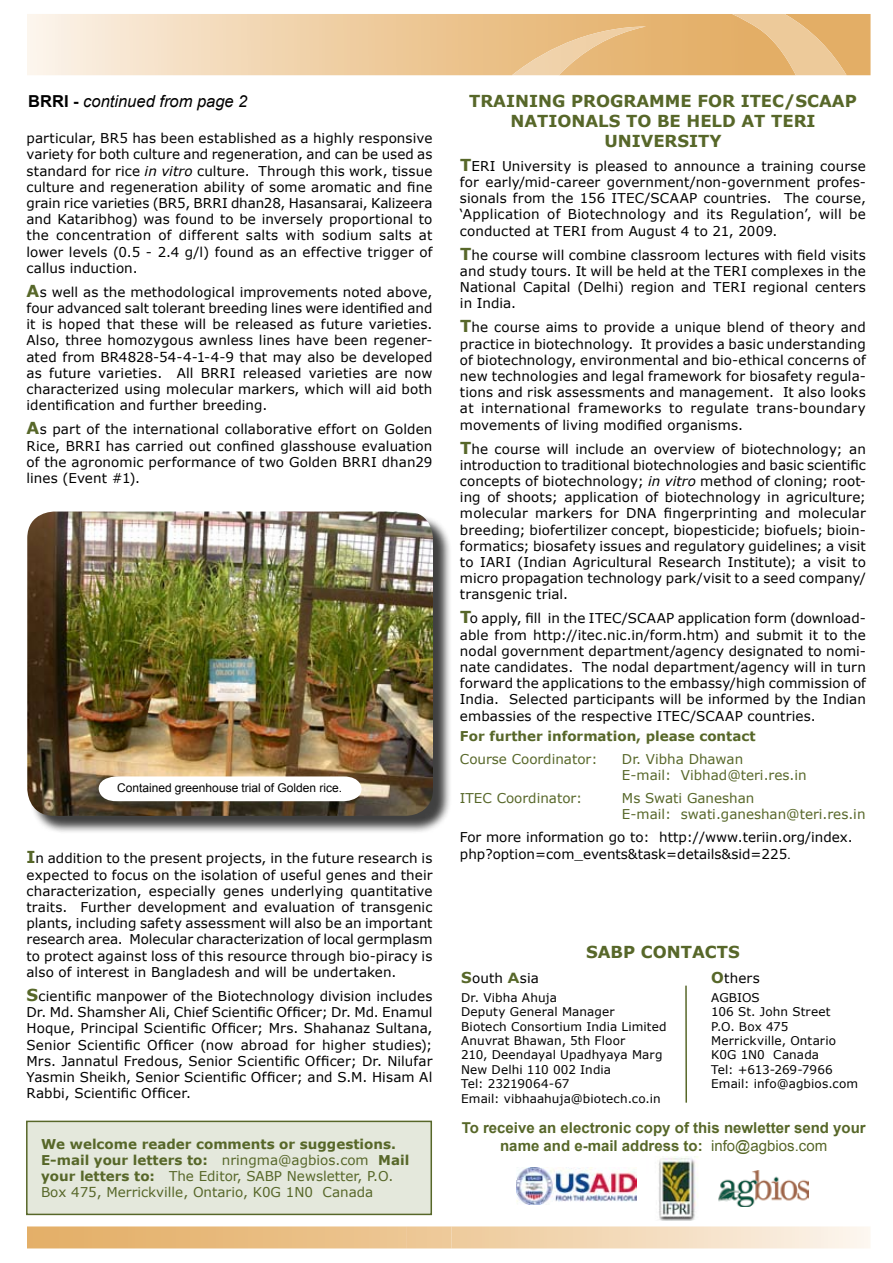
<style>
.page{position:relative;width:893px;height:1263px;background:#fff}
.page>*{position:absolute;margin:0;border:0;box-sizing:border-box;transform-origin:0 0}
.t1{font:700 16.5px "Verdana";color:#576729}
.t2{font:italic 16.5px "Arial";color:#000}
.t3{font:700 15px/18px "Arial";color:#576729;text-align:center}
.t4{font:13.5px/16.2px "Verdana";letter-spacing:.005em;color:#000;text-align:justify}
.t5{font:13.5px/16.2px "Verdana";color:#576729}
.t6{font:700 13.5px "Verdana";color:#576729}
.t7{font:12px/14.4px "Verdana";letter-spacing:.01em;color:#000}
.t8{font:12px "Arial";color:#000}
.s1{font-weight:700;font-style:normal}
.s2{font-style:italic}
.s3{font-weight:700;font-size:16.5px;color:#576729}
.s4{font-weight:700}
.s5{font-family:"Arial"}
.s6{font-weight:700;font-size:15px;color:#576729}
.s7{font-family:"Gill Sans";font-weight:700;font-size:15px;color:#576729}
.s8{font-weight:400}
</style>
<div class="page">
<svg style="left:27px;top:14px;width:843px;height:61px;background:#efcfa4"></svg>
<svg style="left:512px;top:26px;width:134px;height:49px;background:#e9bf87"></svg>
<svg style="left:732px;top:14px;width:114px;height:61px;background:#e7ba7d"></svg>
<svg style="left:27px;top:1226px;width:843px;height:22px;background:#eecea2"></svg>
<hr style="left:685px;top:985px;width:2px;height:118px;background:#576729">
<img style="left:658px;top:1157px;width:40px;height:63px">
<img style="left:719px;top:1170px;width:89px;height:36px">
<img style="left:516px;top:1167px;width:120px;height:38px">
<div style="left:27px;top:1121px;width:404px;height:93px;background:#e4e8dc"></div>
<div style="left:26px;top:1121px;width:406px;height:94px;border:2px solid #576729"></div>
<div style="left:30px;top:514px;width:422px;height:320px;background:#000;opacity:.75"></div>
<img style="left:27px;top:511px;width:406px;height:305px">
<svg style="left:99px;top:776px;width:263px;height:25px"></svg>
<p class="t2" style="left:28px;top:90px;width:221px"><span class="s1">BRRI -</span> continued from page 2</p>
<p class="t4" style="left:27px;top:130px;width:407px">particular, BR5 has been established as a highly responsive variety for both culture and regeneration, and can be used as standard for rice <span class="s2">in vitro</span> culture. Through this work, tissue culture and regeneration ability of some aromatic and fine grain rice varieties (BR5, BRRI dhan28, Hasansarai, Kalizeera and Kataribhog) was found to be inversely proportional to the concentration of different salts with sodium salts at lower levels (0.5 - 2.4 g/l) found as an effective trigger of callus induction.</p>
<p class="t4" style="left:27px;top:283px;width:407px"><span class="s3">A</span>s well as the methodological improvements noted above, four advanced salt tolerant breeding lines were identified and it is hoped that these will be released as future varieties.<br>Also, three homozygous awnless lines have been regener&shy;ated from BR4828-54-4-1-4-9 that may also be developed as future varieties. All BRRI released varieties are now characterized using molecular markers, which will aid both identification and further breeding.</p>
<p class="t4" style="left:27px;top:421px;width:407px"><span class="s3">A</span>s part of the international collaborative effort on Golden Rice, BRRI has carried out confined glasshouse evaluation of the agronomic performance of two Golden BRRI dhan29 lines (Event #1).</p>
<p class="t8" style="left:117px;top:780px;width:226px">Contained greenhouse trial of Golden rice.</p>
<p class="t4" style="left:27px;top:850px;width:407px"><span class="s3">I</span>n addition to the present projects, in the future research is expected to focus on the isolation of useful genes and their characterization, especially genes underlying quantitative traits. Further development and evaluation of transgenic plants, including safety assessment will also be an important research area. Molecular characterization of local germplasm to protect against loss of this resource through bio-piracy is also of interest in Bangladesh and will be undertaken.</p>
<p class="t4" style="left:27px;top:987px;width:407px"><span class="s3">S</span>cientific manpower of the Biotechnology division includes Dr. Md. Shamsher Ali, Chief Scientific Officer; Dr. Md. Enamul Hoque, Principal Scientific Officer; Mrs. Shahanaz Sultana, Senior Scientific Officer (now abroad for higher studies); Mrs. Jannatul Fredous, Senior Scientific Officer; Dr. Nilufar Yasmin Sheikh, Senior Scientific Officer; and S.M. Hisam Al Rabbi, Scientific Officer.</p>
<p class="t5" style="left:41px;top:1135px;width:370px"><span class="s4">We welcome reader comments or suggestions.<br>E-mail your letters to:</span> nringma@agbios.com <span class="s4">Mail your letters to:</span> The Editor, SABP Newsletter, P.O.<br>Box 475, Merrickville, Ontario, K0G 1N0 Canada</p>
<p class="t1" style="left:469px;top:91px;width:37px">TRAINING</p>
<p class="t1" style="left:571px;top:91px;width:250px">PROG RAMME FOR ITEC/SCAA</p>
<p class="t1" style="left:845px;top:91px;width:14px">P</p>
<p class="t1" style="left:510px;top:110px;width:51px">NATIONAL</p>
<p class="t1" style="left:609px;top:110px;width:91px">S TO BE HELD</p>
<p class="t1" style="left:741px;top:110px;width:74px">AT TERI</p>
<p class="t1" style="left:604px;top:130px;width:13px">UNIVE</p>
<p class="t1" style="left:665px;top:130px;width:58px">RSITY</p>
<p class="t4" style="left:460px;top:157px;width:407px"><span class="s3">t</span>ERI University is pleased to announce a training course for early/mid-career government/non-government profes&shy;sionals from the 156 ITEC/SCAAP countries. The course, ‘Application of Biotechnology and its Regulation’, will be conducted at TERI from August 4 to 21, 2009.</p>
<p class="t4" style="left:460px;top:246px;width:407px"><span class="s3">T</span>he course will combine classroom lectures with field visits and study tours. It will be held at the TERI complexes in the National Capital (Delhi) region and TERI regional centers in India.</p>
<p class="t4" style="left:460px;top:319px;width:407px"><span class="s3">T</span>he course aims to provide a unique blend of theory and practice in biotechnology. It provides a basic understanding of biotechnology, environmental and bio-ethical concerns of new technologies and legal framework for biosafety regula&shy;tions and risk assessments and management. It also looks at international frameworks to regulate trans-boundary movements of living modified organisms.</p>
<p class="t4" style="left:460px;top:440px;width:407px"><span class="s3">T</span>he course will include an overview of biotechnology; an introduction to traditional biotechnologies and basic scientific concepts of biotechnology; <span class="s2">in vitro</span> method of cloning; root&shy;ing of shoots; application of biotechnology in agriculture; molecular markers for DNA fingerprinting and molecular breeding; biofertilizer concept, biopesticide; biofuels; bioin&shy;formatics; biosafety issues and regulatory guidelines; a visit to IARI (Indian Agricultural Research Institute); a visit to micro propagation technology park/visit to a seed company/ transgenic trial.</p>
<p class="t4" style="left:460px;top:610px;width:407px"><span class="s3">t</span>o apply, fill in the ITEC/SCAAP application form (download&shy;able from http://itec.nic.in/form.htm) and submit it to the nodal government department/agency designated to nomi&shy;nate candidates. The nodal department/agency will in turn forward the applications to the embassy/high commission of India. Selected participants will be informed by the Indian embassies of the respective ITEC/SCAAP countries.</p>
<p class="t6" style="left:460px;top:728px;width:297px">For further information, please contact</p>
<p class="t5" style="left:460px;top:751px;width:139px">Course Coordinator:</p>
<p class="t5" style="left:622px;top:751px;width:186px">Dr. Vibha Dhawan<br>E-mail: Vibhad@teri.res.in</p>
<p class="t5" style="left:460px;top:790px;width:124px">ITEC Coordinator:</p>
<p class="t5" style="left:622px;top:790px;width:245px">Ms Swati Ganeshan<br>E-mail: swati.ganeshan@teri.res.in</p>
<p class="t4" style="left:460px;top:829px;width:394px">For more information go to: http://www.teriin.org/index. php?option=com_events&amp;task=details&amp;sid=225<span class="s5">.</span></p>
<p class="t1" style="left:586px;top:941px;width:153px">SABP CoNTACTs</p>
<p class="t4" style="left:461px;top:970px;width:79px"><span class="s6">S</span>outh <span class="s7">A</span>sia</p>
<p class="t7" style="left:461px;top:990px;width:207px">Dr. Vibha Ahuja<br>Deputy General Manager<br>Biotech Consortium India Limited<br>Anuvrat Bhawan, 5th Floor<br>210, Deendayal Upadhyaya Marg<br>New Delhi 110 002 India<br>Tel: 23219064-67<br>Email: vibhaahuja@biotech.co.in</p>
<p class="t4" style="left:711px;top:970px;width:50px"><span class="s6">O</span>thers</p>
<p class="t7" style="left:711px;top:990px;width:148px">AGBIOS<br>106 St. John Street<br>P.O. Box 475<br>Merrickville, Ontario<br>K0G 1N0 Canada<br>Tel: +613-269-7966<br>Email: info@agbios.com</p>
<p class="t3" style="left:462px;top:1119px;width:406px">To receive an electronic copy of this newletter send your name and e-mail address to: <span class="s8">info@agbios.com</span></p>
</div>
